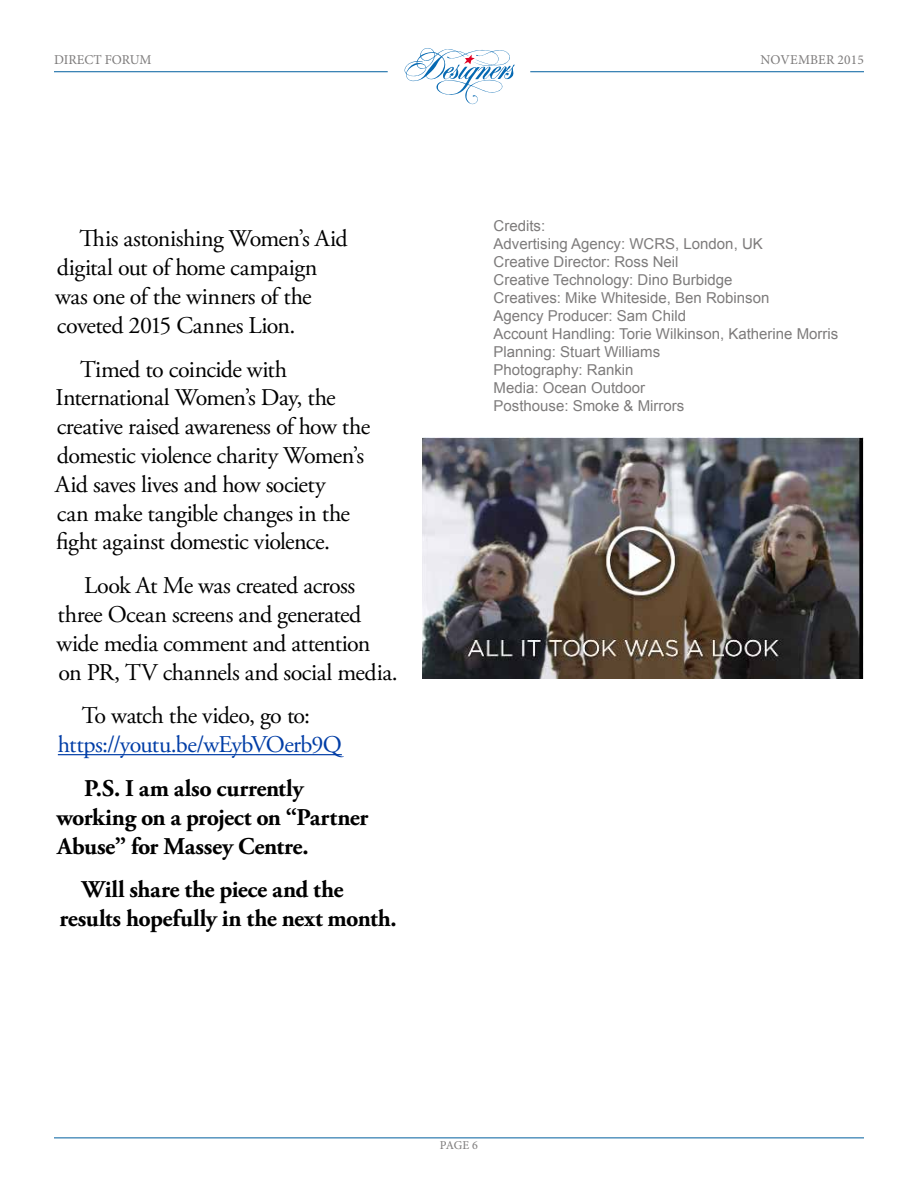
<style>
.page{position:relative;width:918px;height:1188px;background:#fff}
.page>*{position:absolute;margin:0;border:0;box-sizing:border-box;transform-origin:0 0}
.t1{font:24px/28.8px "Adobe Garamond Pro";letter-spacing:-.02em;color:#000}
.t2{font:700 24px/28.8px "Adobe Garamond Pro";letter-spacing:-.015em;color:#000}
.t3{font:24px "Adobe Garamond Pro";letter-spacing:-.03em;color:#003da6}
.t4{font:15px/18px "Arial";color:#7d7b7b}
.t5{font:13.5px "Minion Pro";color:#7d7b7b}
.t6{font:12px "Minion Pro";color:#7d7b7b}
</style>
<div class="page">
<hr style="left:58px;top:754px;width:284px;height:1px;background:#003da6">
<img style="left:422px;top:438px;width:442px;height:241px">
<hr style="left:54px;top:71px;width:334px;height:1px;background:#005f9f">
<hr style="left:530px;top:71px;width:334px;height:1px;background:#005f9f">
<svg style="left:404px;top:48px;width:111px;height:56px"></svg>
<hr style="left:54px;top:1138px;width:810px;height:1px;background:#005f9f">
<p class="t5" style="left:54px;top:50px;width:99px">DIRECT FORUM</p>
<p class="t5" style="left:761px;top:50px;width:105px">NOVEMBER 2015</p>
<p class="t1" style="left:55px;top:225px;width:294px;text-indent:25px">This astonishing Women’s Aid digital out of home campaign was one of the winners of the coveted 2015 Cannes Lion.</p>
<p class="t1" style="left:55px;top:356px;width:316px;text-indent:25px">Timed to coincide with<br>International Women’s Day, the creative raised awareness of how the domestic violence charity Women’s<br>Aid saves lives and how society<br>can make tangible changes in the fight against domestic violence.</p>
<p class="t1" style="left:57px;top:572px;width:343px;text-indent:27px">Look At Me was created across three Ocean screens and generated wide media comment and attention on PR, TV channels and social media.</p>
<p class="t1" style="left:82px;top:702px;width:230px">To watch the video, go to:</p>
<p class="t3" style="left:58px;top:730px;width:285px">https://youtu.be/wEybVOerb9Q</p>
<p class="t2" style="left:56px;top:775px;width:313px;text-indent:28px">P.S. I am also currently working on a project on “Partner<br>Abuse” for Massey Centre.</p>
<p class="t2" style="left:60px;top:876px;width:339px;text-indent:22px">Will share the piece and the results hopefully in the next month.</p>
<p class="t4" style="left:494px;top:217px;width:346px">Credits:<br>Advertising Agency: WCRS, London, UK<br>Creative Director: Ross Neil<br>Creative Technology: Dino Burbidge<br>Creatives: Mike Whiteside, Ben Robinson<br>Agency Producer: Sam Child<br>Account Handling: Torie Wilkinson, Katherine Morris<br>Planning: Stuart Williams<br>Photography: Rankin<br>Media: Ocean Outdoor<br>Posthouse: Smoke &amp; Mirrors</p>
<p class="t6" style="left:440px;top:1137px;width:40px">PAGE 6</p>
</div>
